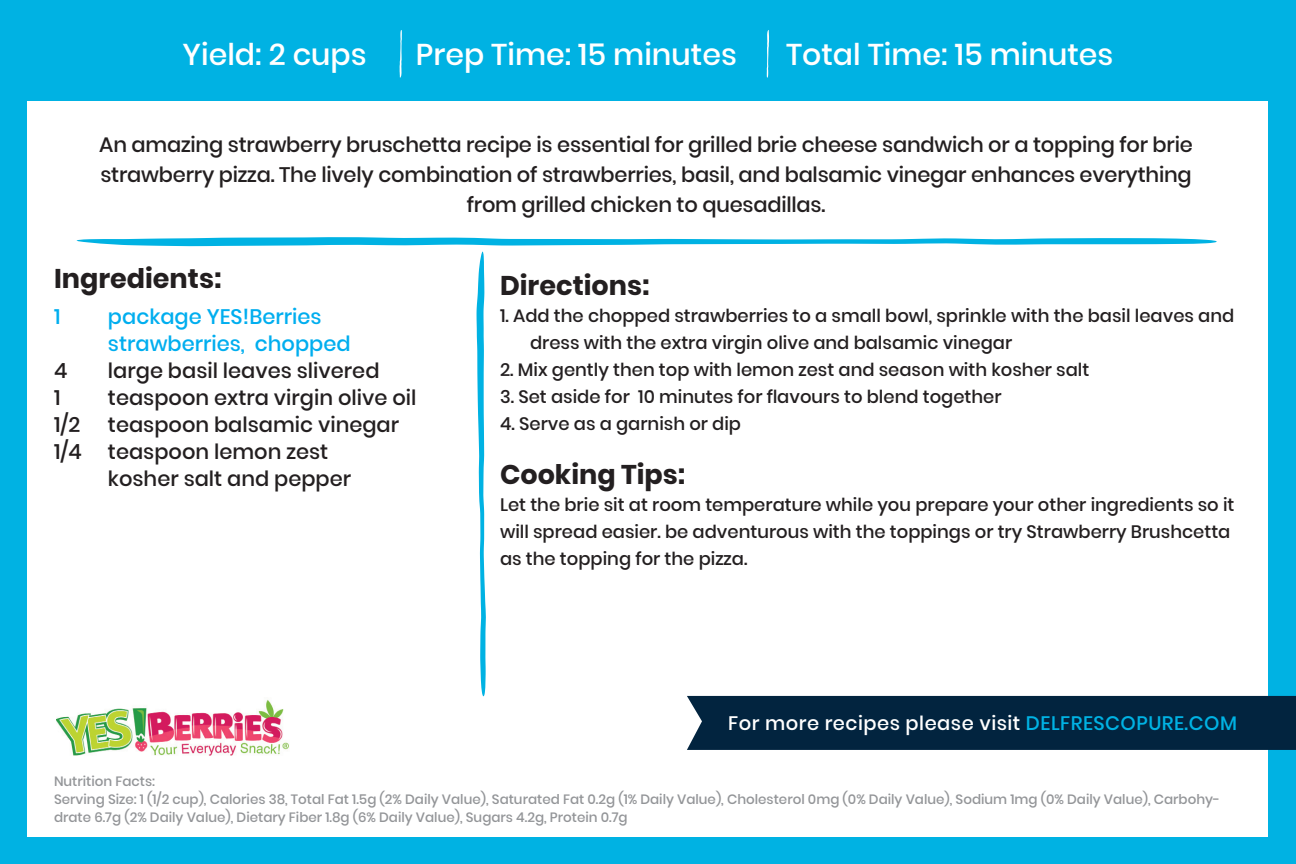
<style>
.page{position:relative;width:1296px;height:864px;background:#00b2e3}
.page>*{position:absolute;margin:0;border:0;box-sizing:border-box;transform-origin:0 0}
.t1{font:500 30px "Poppins";color:#fff}
.t2{font:700 27px "Poppins";color:#231f20}
.t3{font:500 21px/30px "Poppins";letter-spacing:-.01em;color:#231f20;text-align:center}
.t4{font:500 21px/27px "Poppins";color:#00aeef}
.t5{font:500 19.5px "Poppins";letter-spacing:.025em;color:#fff}
.t6{font:500 18px/27px "Poppins";color:#231f20}
.t7{font:500 13.5px/18px "Poppins";color:#939598}
.s1{color:#00b2e3}
</style>
<div class="page">
<div style="left:27px;top:27px;width:1241px;height:810px;background:#fff"></div>
<div style="left:0;top:15px;width:1296px;height:85px;background:#00b2e3"></div>
<div style="left:687px;top:696px;width:609px;height:54px;background:#02243f"></div>
<img style="left:56px;top:700px;width:233px;height:56px">
<svg style="left:400px;top:30px;width:2px;height:48px"></svg>
<svg style="left:767px;top:30px;width:2px;height:48px"></svg>
<svg style="left:477px;top:252px;width:9px;height:444px"></svg>
<svg style="left:77px;top:237px;width:1140px;height:9px"></svg>
<p class="t1" style="left:183px;top:37px;width:186px">Yield: 2 cups</p>
<p class="t1" style="left:416px;top:37px;width:323px">Prep Time: 15 minutes</p>
<p class="t1" style="left:786px;top:37px;width:329px">Total Time: 15 minutes</p>
<p class="t3" style="left:99px;top:130px;width:1095px">An amazing strawberry bruschetta recipe is essential for grilled brie cheese sandwich or a topping for brie strawberry pizza. The lively combination of strawberries, basil, and balsamic vinegar enhances everything from grilled chicken to quesadillas.</p>
<p class="t2" style="left:54px;top:263px;width:169px">Ingredients:</p>
<p class="t4" style="left:54px;top:303px;width:8px">1</p>
<p class="t4" style="left:108px;top:303px;width:244px">package YES!Berries strawberries, chopped</p>
<p class="t3" style="left:54px;top:355px;width:15px">4</p>
<p class="t3" style="left:108px;top:355px;width:273px">large basil leaves slivered</p>
<p class="t3" style="left:54px;top:382px;width:8px">1</p>
<p class="t3" style="left:108px;top:382px;width:310px">teaspoon extra virgin olive oil</p>
<p class="t3" style="left:54px;top:409px;width:28px">1/2</p>
<p class="t3" style="left:108px;top:409px;width:293px">teaspoon balsamic vinegar</p>
<p class="t3" style="left:54px;top:436px;width:29px">1/4</p>
<p class="t3" style="left:108px;top:436px;width:222px">teaspoon lemon zest</p>
<p class="t3" style="left:108px;top:463px;width:245px">kosher salt and pepper</p>
<p class="t2" style="left:500px;top:269px;width:151px">Directions:</p>
<p class="t6" style="left:530px;top:302px;width:706px;text-indent:-30px">1. Add the chopped strawberries to a small bowl, sprinkle with the basil leaves and dress with the extra virgin olive and balsamic vinegar</p>
<p class="t6" style="left:500px;top:356px;width:591px">2. Mix gently then top with lemon zest and season with kosher salt</p>
<p class="t6" style="left:500px;top:383px;width:503px">3. Set aside for 10 minutes for flavours to blend together</p>
<p class="t6" style="left:500px;top:410px;width:243px">4. Serve as a garnish or dip</p>
<p class="t2" style="left:500px;top:458px;width:187px">Cooking Tips:</p>
<p class="t6" style="left:500px;top:491px;width:736px">Let the brie sit at room temperature while you prepare your other ingredients so it will spread easier. be adventurous with the toppings or try Strawberry Brushcetta as the topping for the pizza.</p>
<p class="t5" style="left:728px;top:712px;width:510px">For more recipes please visit <span class="s1">DELFRESCOPURE.COM</span></p>
<p class="t7" style="left:54px;top:773px;width:103px">Nutrition Facts:</p>
<p class="t7" style="left:54px;top:791px;width:1168px">Serving Size: 1 (1/2 cup), Calories 38, Total Fat 1.5g (2% Daily Value), Saturated Fat 0.2g (1% Daily Value), Cholesterol 0mg (0% Daily Value), Sodium 1mg (0% Daily Value), Carbohy&shy;drate 6.7g (2% Daily Value), Dietary Fiber 1.8g (6% Daily Value), Sugars 4.2g, Protein 0.7g</p>
</div>
